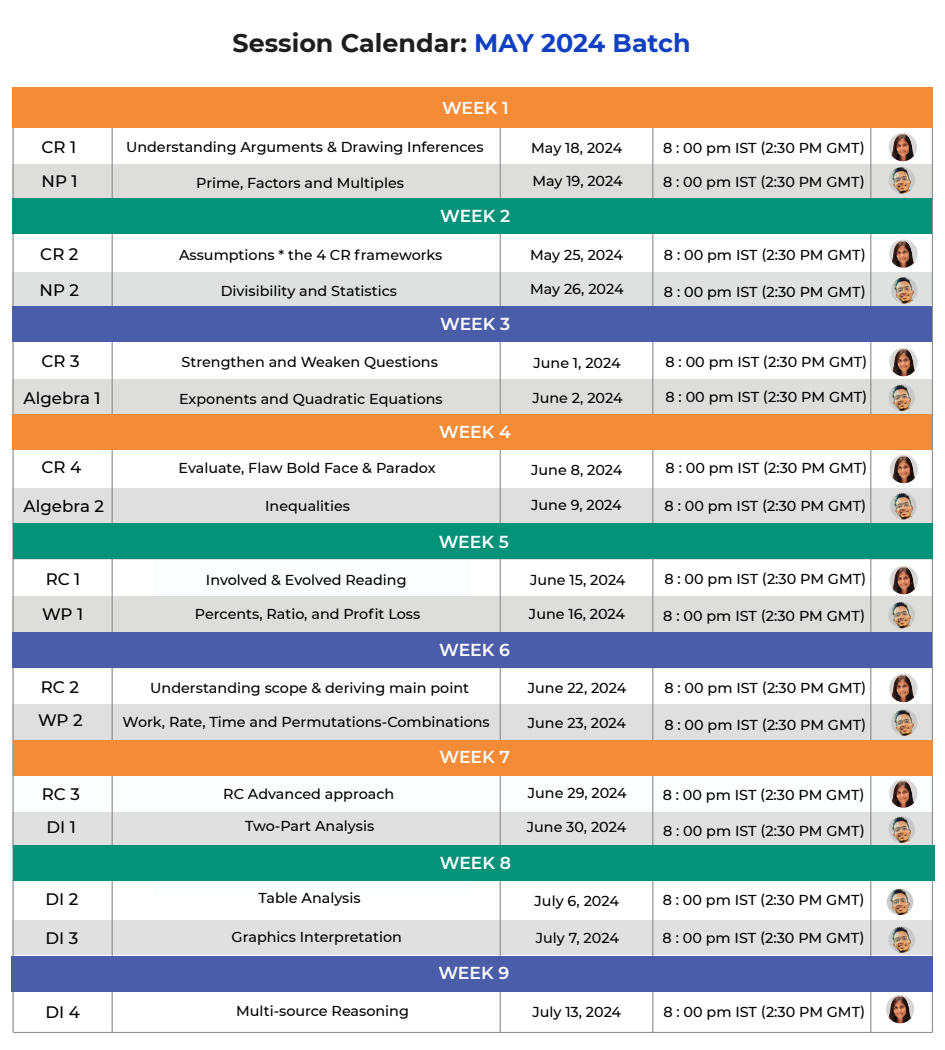
<style>
.page{position:relative;width:945px;height:1050px;background:#fff}
.page>*{position:absolute;margin:0;border:0;box-sizing:border-box;transform-origin:0 0}
.t1{font:700 25.38px "Montserrat";color:#1e1e1e}
.t2{font:600 17.24px "Montserrat";color:#fcfdff}
.t3{font:500 16.62px/35.7px "Montserrat";color:#000}
.t4{font:500 14.35px "Montserrat";color:#000}
.s1{color:#1140c1}
</style>
<div class="page">
<div style="left:12px;top:162px;width:921px;height:36px;background:#dddddc"></div>
<div style="left:12px;top:337px;width:921px;height:36px;background:linear-gradient(to right,#4a5da9,#4a5da9)"></div>
<div style="left:12px;top:379px;width:921px;height:36px;background:#dddddc"></div>
<div style="left:12px;top:524px;width:921px;height:36px;background:#dddddc"></div>
<div style="left:12px;top:597px;width:921px;height:36px;background:#dddddc"></div>
<div style="left:12px;top:811px;width:921px;height:36px;background:#e0e0e0"></div>
<div style="left:13px;top:921px;width:919px;height:36px;background:#e0e0e0"></div>
<div style="left:12px;top:128px;width:921px;height:36px;background:#fff"></div>
<div style="left:12px;top:272px;width:921px;height:36px;background:#dfe1e0"></div>
<div style="left:12px;top:343px;width:921px;height:36px;background:#fff"></div>
<div style="left:12px;top:488px;width:921px;height:36px;background:#dfdfdf"></div>
<div style="left:12px;top:704px;width:921px;height:37px;background:#dfdfdf"></div>
<div style="left:12px;top:956px;width:921px;height:36px;background:#4a5da9"></div>
<hr style="left:13px;top:90px;width:1px;height:942px;background:#888">
<hr style="left:112px;top:91px;width:1px;height:941px;background:#888">
<hr style="left:13px;top:1032px;width:919px;height:1px;background:#888">
<hr style="left:500px;top:90px;width:1px;height:942px;background:#888">
<hr style="left:653px;top:91px;width:1px;height:941px;background:#888">
<hr style="left:871px;top:90px;width:1px;height:942px;background:#888">
<hr style="left:932px;top:87px;width:1px;height:945px;background:#888">
<img style="left:889px;top:674px;width:29px;height:28px;border-radius:14px">
<img style="left:890px;top:566px;width:28px;height:28px;border-radius:14px">
<img style="left:889px;top:239px;width:29px;height:29px;border-radius:14px">
<img style="left:889px;top:348px;width:29px;height:28px;border-radius:14px">
<img style="left:890px;top:455px;width:28px;height:28px;border-radius:14px">
<img style="left:889px;top:133px;width:28px;height:28px;border-radius:14px">
<div style="left:12px;top:198px;width:920px;height:36px;background:#049278"></div>
<div style="left:14px;top:524px;width:919px;height:35px;background:#049278"></div>
<div style="left:12px;top:87px;width:921px;height:41px;background:#f48c37"></div>
<div style="left:12px;top:306px;width:920px;height:35px;background:#4a5da9"></div>
<div style="left:12px;top:415px;width:920px;height:35px;background:#f48c37"></div>
<div style="left:13px;top:740px;width:919px;height:36px;background:#f48c37"></div>
<div style="left:12px;top:632px;width:920px;height:36px;background:#4a5da9"></div>
<div style="left:13px;top:845px;width:921px;height:36px;background:#049278"></div>
<div style="left:11px;top:957px;width:922px;height:35px;background:#4a5da9"></div>
<img style="left:889px;top:779px;width:29px;height:29px;border-radius:14px">
<img style="left:886px;top:995px;width:28px;height:28px;border-radius:14px">
<img style="left:889px;top:926px;width:26px;height:27px;border-radius:13px">
<img style="left:889px;top:167px;width:26px;height:27px;border-radius:13px">
<img style="left:891px;top:277px;width:27px;height:27px;border-radius:13px">
<img style="left:889px;top:384px;width:26px;height:27px;border-radius:13px">
<img style="left:890px;top:493px;width:27px;height:26px;border-radius:13px">
<img style="left:889px;top:602px;width:26px;height:26px;border-radius:13px">
<img style="left:891px;top:709px;width:27px;height:27px;border-radius:13px">
<img style="left:889px;top:816px;width:26px;height:27px;border-radius:13px">
<img style="left:887px;top:889px;width:26px;height:26px;border-radius:13px">
<h1 class="t1" style="left:233px;top:25px;width:460px">Session Calendar: <span class="s1">MAY 2024 Batch</span></h1>
<p class="t2" style="left:442px;top:96px;width:68px">WEEK 1</p>
<p class="t3" style="left:41px;top:129px;width:36px">CR 1</p>
<p class="t4" style="left:126px;top:137px;width:359px">Understanding Arguments &amp; Drawing Inferences</p>
<p class="t3" style="left:42px;top:162px;width:38px">NP 1</p>
<p class="t4" style="left:196px;top:173px;width:209px">Prime, Factors and Multiples</p>
<p class="t2" style="left:440px;top:204px;width:72px">WEEK 2</p>
<p class="t3" style="left:40px;top:236px;width:40px">CR 2</p>
<p class="t4" style="left:179px;top:245px;width:265px">Assumptions * the 4 CR frameworks</p>
<p class="t3" style="left:40px;top:272px;width:41px">NP 2</p>
<p class="t4" style="left:221px;top:281px;width:178px">Divisibility and Statistics</p>
<p class="t2" style="left:440px;top:312px;width:72px">WEEK 3</p>
<p class="t3" style="left:42px;top:342px;width:40px">CR 3</p>
<p class="t4" style="left:182px;top:352px;width:258px">Strengthen and Weaken Questions</p>
<p class="t3" style="left:24px;top:379px;width:79px">Algebra 1</p>
<p class="t4" style="left:179px;top:388px;width:265px">Exponents and Quadratic Equations</p>
<p class="t2" style="left:439px;top:420px;width:73px">WEEK 4</p>
<p class="t3" style="left:41px;top:449px;width:41px">CR 4</p>
<p class="t4" style="left:179px;top:458px;width:259px">Evaluate, Flaw Bold Face &amp; Paradox</p>
<p class="t3" style="left:24px;top:487px;width:82px">Algebra 2</p>
<p class="t4" style="left:265px;top:496px;width:87px">Inequalities</p>
<p class="t2" style="left:439px;top:530px;width:72px">WEEK 5</p>
<p class="t3" style="left:42px;top:560px;width:43px">RC 1<br>WP 1</p>
<p class="t4" style="left:206px;top:570px;width:202px">Involved &amp; Evolved Reading</p>
<p class="t4" style="left:195px;top:604px;width:227px">Percents, Ratio, and Profit Loss</p>
<p class="t2" style="left:439px;top:638px;width:72px">WEEK 6</p>
<p class="t3" style="left:38px;top:670px;width:46px;line-height:32.9px">RC 2<br>WP 2</p>
<p class="t4" style="left:150px;top:678px;width:320px">Understanding scope &amp; deriving main point</p>
<p class="t4" style="left:123px;top:712px;width:369px">Work, Rate, Time and Permutations-Combinations</p>
<p class="t2" style="left:440px;top:745px;width:72px">WEEK 7</p>
<p class="t3" style="left:42px;top:776px;width:40px">RC 3</p>
<p class="t4" style="left:223px;top:784px;width:172px">RC Advanced approach</p>
<p class="t3" style="left:47px;top:809px;width:31px">DI 1</p>
<p class="t4" style="left:245px;top:816px;width:131px">Two-Part Analysis</p>
<p class="t3" style="left:45px;top:881px;width:34px">DI 2</p>
<p class="t4" style="left:258px;top:888px;width:104px">Table Analysis</p>
<p class="t3" style="left:45px;top:920px;width:34px">DI 3</p>
<p class="t4" style="left:232px;top:927px;width:172px">Graphics Interpretation</p>
<p class="t3" style="left:45px;top:993px;width:36px">DI 4</p>
<p class="t4" style="left:236px;top:1001px;width:174px">Multi-source Reasoning</p>
<p class="t2" style="left:440px;top:850px;width:73px">WEEK 8</p>
<p class="t2" style="left:438px;top:961px;width:72px">WEEK 9</p>
<p class="t4" style="left:531px;top:138px;width:93px">May 18, 2024</p>
<p class="t4" style="left:532px;top:171px;width:92px">May 19, 2024</p>
<p class="t4" style="left:530px;top:245px;width:94px">May 25, 2024</p>
<p class="t4" style="left:530px;top:279px;width:95px">May 26, 2024</p>
<p class="t4" style="left:533px;top:353px;width:89px">June 1, 2024</p>
<p class="t4" style="left:532px;top:387px;width:92px">June 2, 2024</p>
<p class="t4" style="left:531px;top:460px;width:93px">June 8, 2024</p>
<p class="t4" style="left:531px;top:495px;width:92px">June 9, 2024</p>
<p class="t4" style="left:530px;top:570px;width:97px">June 15, 2024</p>
<p class="t4" style="left:529px;top:604px;width:98px">June 16, 2024</p>
<p class="t4" style="left:528px;top:678px;width:100px">June 22, 2024</p>
<p class="t4" style="left:528px;top:713px;width:100px">June 23, 2024</p>
<p class="t4" style="left:528px;top:783px;width:100px">June 29, 2024</p>
<p class="t4" style="left:527px;top:817px;width:101px">June 30, 2024</p>
<p class="t4" style="left:535px;top:890px;width:86px">July 6, 2024</p>
<p class="t4" style="left:536px;top:928px;width:85px">July 7, 2024</p>
<p class="t4" style="left:532px;top:1002px;width:90px">July 13, 2024</p>
<p class="t4" style="left:663px;top:138px;width:203px">8 : 00 pm IST (2:30 PM GMT)</p>
<p class="t4" style="left:663px;top:172px;width:203px">8 : 00 pm IST (2:30 PM GMT)</p>
<p class="t4" style="left:664px;top:245px;width:203px">8 : 00 pm IST (2:30 PM GMT)</p>
<p class="t4" style="left:664px;top:282px;width:203px">8 : 00 pm IST (2:30 PM GMT)</p>
<p class="t4" style="left:665px;top:352px;width:203px">8 : 00 pm IST (2:30 PM GMT)</p>
<p class="t4" style="left:665px;top:387px;width:203px">8 : 00 pm IST (2:30 PM GMT)</p>
<p class="t4" style="left:666px;top:458px;width:203px">8 : 00 pm IST (2:30 PM GMT)</p>
<p class="t4" style="left:665px;top:496px;width:203px">8 : 00 pm IST (2:30 PM GMT)</p>
<p class="t4" style="left:664px;top:569px;width:203px">8 : 00 pm IST (2:30 PM GMT)</p>
<p class="t4" style="left:663px;top:606px;width:203px">8 : 00 pm IST (2:30 PM GMT)</p>
<p class="t4" style="left:664px;top:678px;width:203px">8 : 00 pm IST (2:30 PM GMT)</p>
<p class="t4" style="left:664px;top:715px;width:203px">8 : 00 pm IST (2:30 PM GMT)</p>
<p class="t4" style="left:663px;top:785px;width:203px">8 : 00 pm IST (2:30 PM GMT)</p>
<p class="t4" style="left:663px;top:821px;width:203px">8 : 00 pm IST (2:30 PM GMT)</p>
<p class="t4" style="left:663px;top:890px;width:203px">8 : 00 pm IST (2:30 PM GMT)</p>
<p class="t4" style="left:663px;top:928px;width:203px">8 : 00 pm IST (2:30 PM GMT)</p>
<p class="t4" style="left:663px;top:1002px;width:203px">8 : 00 pm IST (2:30 PM GMT)</p>
</div>
